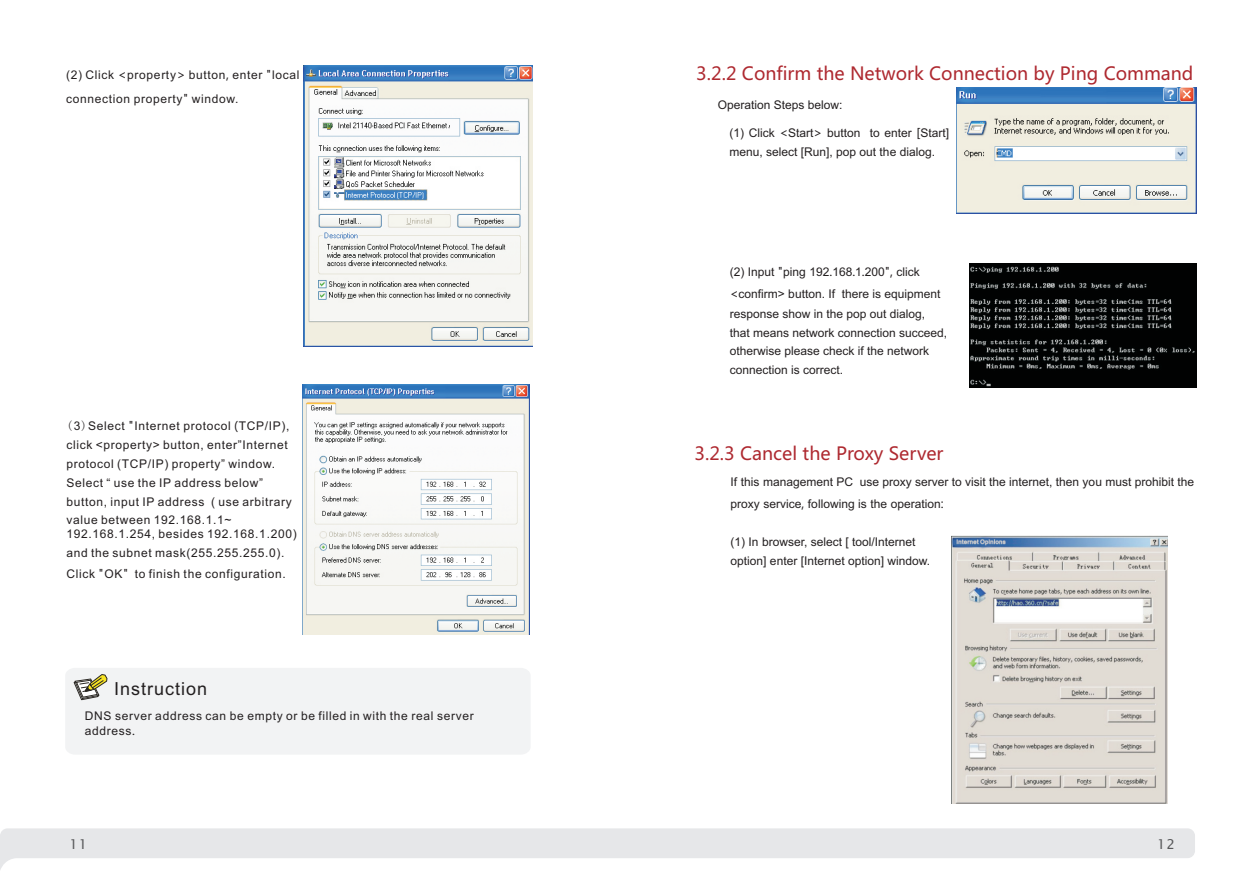
<style>
.page{position:relative;width:1259px;height:893px;background:#fff}
.page>*{position:absolute;margin:0;border:0;box-sizing:border-box;transform-origin:0 0}
.t1{font:18px "Microsoft Ya Hei";color:#ae2930}
.t2{font:18px "Arial";letter-spacing:.055em;color:#231f20}
.t3{font:13.5px "Lucida Sans Unicode";color:#57585a}
.t4{font:12px/18.8px "Arial";color:#231f20}
.t5{font:12px/18.9px "Arial";letter-spacing:.055em;color:#231f20}
.s1{font-family:"Microsoft Ya Hei"}
.s2{font-family:"Sim Sun"}
</style>
<div class="page">
<svg style="left:0;top:828px;width:1195px;height:42px;fill:#e6e7e9"></svg>
<div style="left:65px;top:668px;width:465px;height:86px;background:#f2f3f4"></div>
<img style="left:304px;top:66px;width:228px;height:280px">
<img style="left:302px;top:384px;width:227px;height:250px">
<img style="left:969px;top:264px;width:227px;height:124px">
<img style="left:956px;top:87px;width:240px;height:126px">
<img style="left:951px;top:535px;width:216px;height:269px">
<p class="t5" style="left:66px;top:64px;width:235px;line-height:23.7px">(2) Click <span class="s1">&lt;</span>property<span class="s1">&gt;</span> button<span class="s1">,</span> enter <span class="s1">"</span>local connection property<span class="s1">"</span> window.</p>
<p class="t5" style="left:66px;top:417px;width:227px"><span class="s2">(</span>3<span class="s2">)</span>Select <span class="s1">"</span>Internet protocol <span class="s1">(</span>TCP/IP), click &lt;property&gt; button, enter”Internet protocol (TCP/IP) property” window.<br>Select “ use the IP address below” button, input IP address ( use arbitrary value between 192.168.1.1~</p>
<p class="t5" style="left:66px;top:525px;width:232px">192.168.1.254, besides 192.168.1.200) and the subnet mask(255.255.255.0).</p>
<p class="t5" style="left:66px;top:565px;width:221px">Click <span class="s1">"</span>OK<span class="s1">"</span> to finish the configuration.</p>
<h1 class="t2" style="left:114px;top:682px;width:95px">Instruction</h1>
<p class="t5" style="left:85px;top:709px;width:390px;line-height:15.3px">DNS server address can be empty or be filled in with the real server address<span class="s1">.</span></p>
<h1 class="t1" style="left:696px;top:65px;width:499px">3.2.2 Confirm the Network Connection by Ping Command</h1>
<p class="t4" style="left:717px;top:96px;width:126px">Operation Steps below:</p>
<p class="t4" style="left:729px;top:124px;width:221px;line-height:19.6px">(1) Click <span class="s1">&lt;</span>Start<span class="s1">&gt;</span> button to enter <span class="s1">[</span>Start] menu, select [Run], pop out the dialog.</p>
<p class="t4" style="left:729px;top:262px;width:212px;line-height:22.2px">(2) Input <span class="s1">"</span>ping 192<span class="s1">.</span>168<span class="s1">.</span>1<span class="s1">.</span>200<span class="s1">",</span> click <span class="s1">&lt;</span>confirm&gt; button. If there is equipment</p>
<p class="t4" style="left:729px;top:305px;width:219px">response show in the pop out dialog, that means network connection succeed, otherwise please check if the network connection is correct.</p>
<h1 class="t1" style="left:694px;top:446px;width:250px">3.2.3 Cancel the Proxy Server</h1>
<p class="t4" style="left:730px;top:473px;width:465px;line-height:21.3px">If this management PC use proxy server to visit the internet, then you must prohibit the proxy service<span class="s1">,</span> following is the operation<span class="s1">:</span></p>
<p class="t4" style="left:730px;top:534px;width:201px">(1) In browser, select [ tool/Internet option] enter [Internet option] window.</p>
<p class="t3" style="left:69px;top:838px;width:19px">11</p>
<p class="t3" style="left:1157px;top:838px;width:19px">12</p>
</div>
